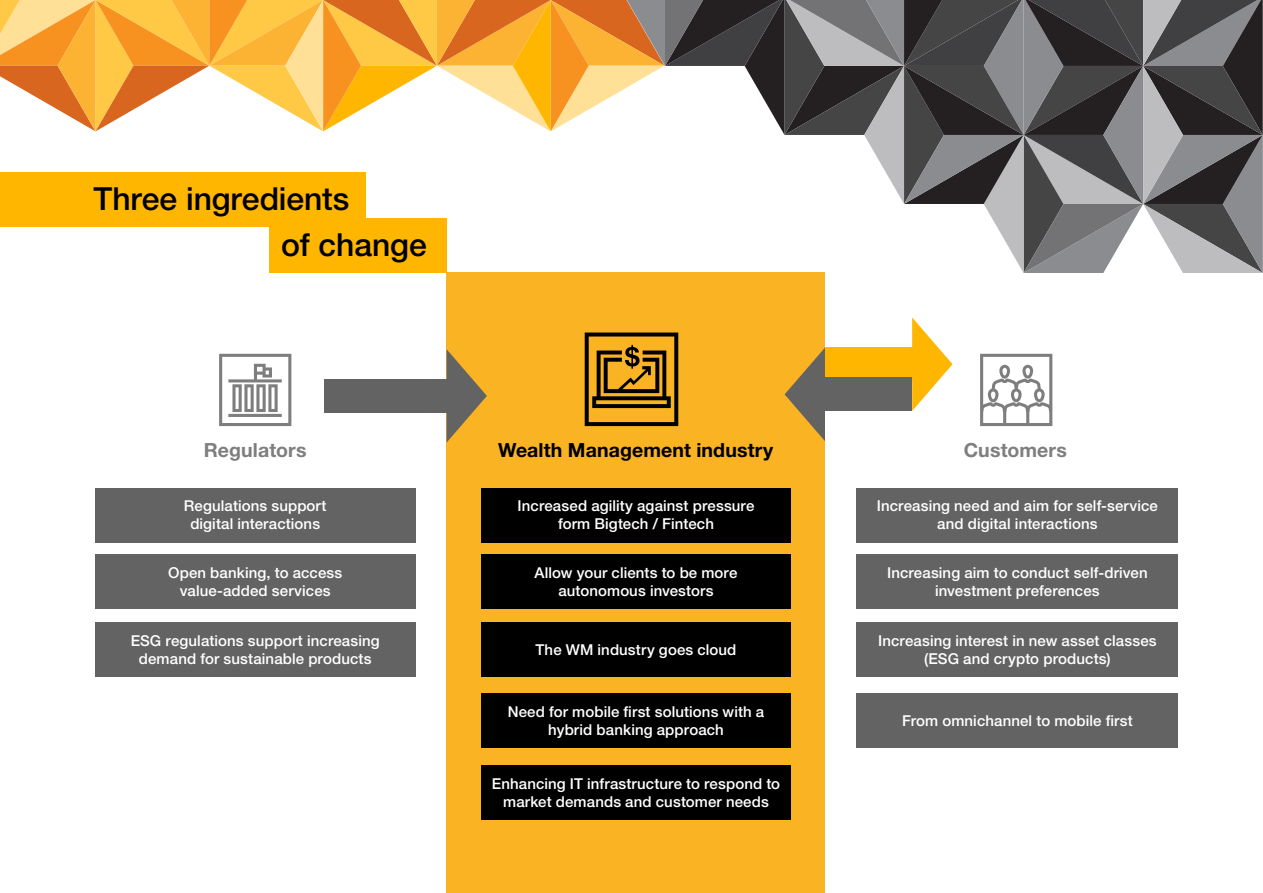
<style>
.page{position:relative;width:1263px;height:893px;background:#fff}
.page>*{position:absolute;margin:0;border:0;box-sizing:border-box;transform-origin:0 0}
.t1{font:500 31.8px/46.5px "Helvetica Neue LT Std";color:#000}
.t2{font:700 19.5px "Helvetica Neue LT Std";letter-spacing:.005em;color:#000}
.t3{font:700 19.5px "Helvetica Neue LT Std";letter-spacing:.005em;color:#7f7e7e}
.t4{font:500 15px/18px "Helvetica Neue LT Std";letter-spacing:.005em;color:#fff;text-align:center}
</style>
<div class="page">
<div style="left:446px;top:272px;width:379px;height:621px;background:#fab322"></div>
<div style="left:95px;top:488px;width:321px;height:54px;background:#646363"></div>
<div style="left:857px;top:488px;width:321px;height:54px;background:#646363"></div>
<div style="left:481px;top:488px;width:310px;height:54px;background:#000"></div>
<div style="left:95px;top:555px;width:321px;height:54px;background:#646363"></div>
<div style="left:857px;top:555px;width:321px;height:54px;background:#646363"></div>
<div style="left:481px;top:555px;width:310px;height:54px;background:#000"></div>
<div style="left:95px;top:622px;width:321px;height:54px;background:#646363"></div>
<div style="left:857px;top:622px;width:321px;height:54px;background:#646363"></div>
<div style="left:481px;top:622px;width:310px;height:54px;background:#000"></div>
<div style="left:857px;top:694px;width:321px;height:54px;background:#646363"></div>
<div style="left:481px;top:694px;width:310px;height:54px;background:#000"></div>
<div style="left:481px;top:765px;width:310px;height:55px;background:#000"></div>
<svg style="left:219px;top:354px;width:72px;height:72px"></svg>
<svg style="left:585px;top:333px;width:93px;height:93px"></svg>
<svg style="left:980px;top:354px;width:72px;height:72px"></svg>
<div style="left:324px;top:379px;width:122px;height:33px;background:#646363"></div>
<svg style="left:446px;top:349px;width:41px;height:94px"></svg>
<div style="left:825px;top:348px;width:91px;height:33px;background:#ffb600"></div>
<div style="left:823px;top:378px;width:89px;height:33px;background:#646363"></div>
<svg style="left:784px;top:348px;width:41px;height:93px"></svg>
<svg style="left:912px;top:317px;width:40px;height:94px"></svg>
<svg style="left:0;top:0;width:1263px;height:273px"></svg>
<h1 class="t1" style="left:281px;top:175px;width:147px;text-indent:-188px">Three ingredients<br>of change</h1>
<h2 class="t3" style="left:204px;top:438px;width:104px">Regulators</h2>
<h2 class="t2" style="left:498px;top:438px;width:277px">Wealth Management industry</h2>
<h2 class="t3" style="left:964px;top:438px;width:105px">Customers</h2>
<p class="t4" style="left:877px;top:497px;width:282px">Increasing need and aim for self-service and digital interactions</p>
<p class="t4" style="left:184px;top:497px;width:144px">Regulations support digital interactions</p>
<p class="t4" style="left:518px;top:497px;width:238px">Increased agility against pressure form Bigtech / Fintech</p>
<p class="t4" style="left:168px;top:564px;width:176px">Open banking, to access value-added services</p>
<p class="t4" style="left:887px;top:564px;width:262px">Increasing aim to conduct self-driven investment preferences</p>
<p class="t4" style="left:535px;top:564px;width:204px">Allow your clients to be more autonomous investors</p>
<p class="t4" style="left:131px;top:631px;width:250px">ESG regulations support increasing demand for sustainable products</p>
<p class="t4" style="left:878px;top:631px;width:280px">Increasing interest in new asset classes (ESG and crypto products)</p>
<p class="t4" style="left:536px;top:640px;width:202px">The WM industry goes cloud</p>
<p class="t4" style="left:508px;top:703px;width:258px">Need for mobile first solutions with a hybrid banking approach</p>
<p class="t4" style="left:492px;top:774px;width:290px">Enhancing IT infrastructure to respond to market demands and customer needs</p>
<p class="t4" style="left:902px;top:712px;width:232px">From omnichannel to mobile first</p>
</div>
